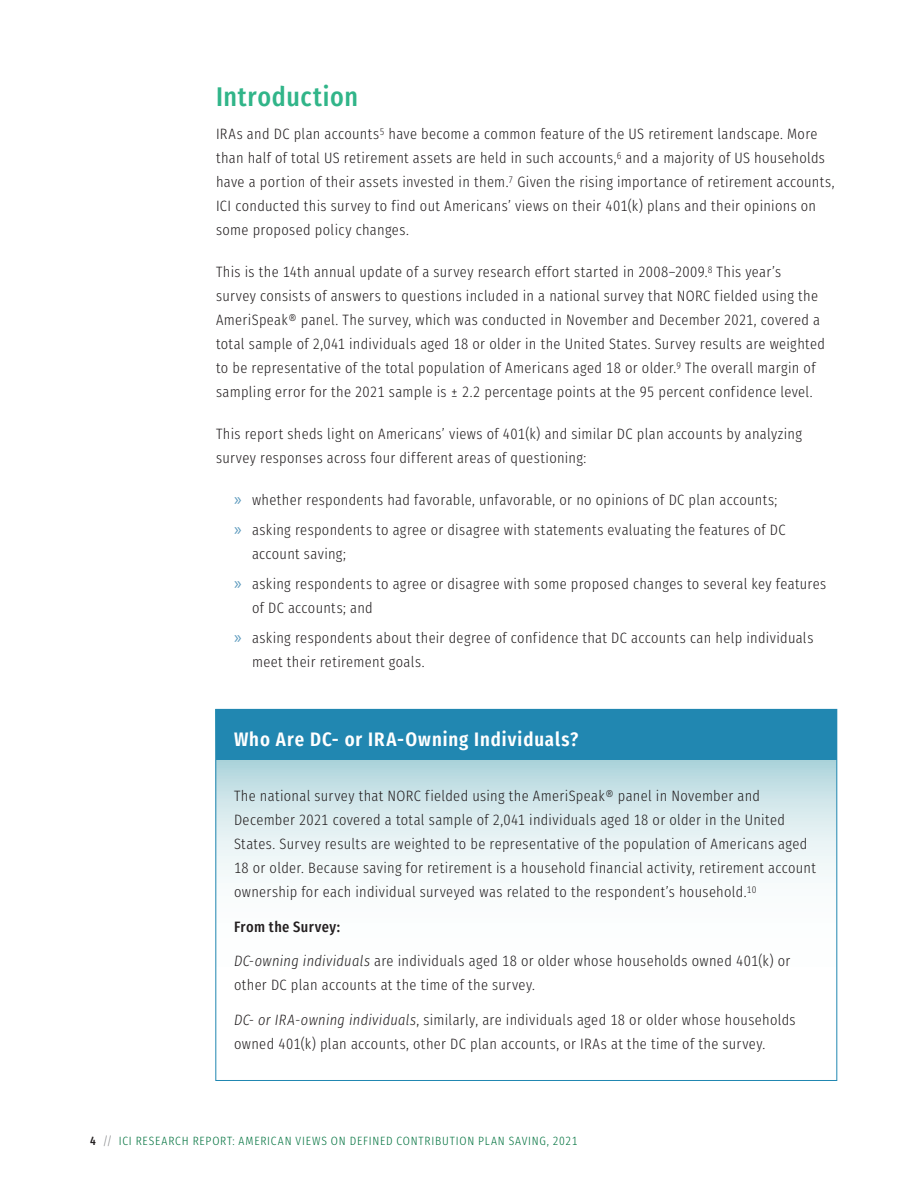
<style>
.page{position:relative;width:918px;height:1188px;background:#fff}
.page>*{position:absolute;margin:0;border:0;box-sizing:border-box;transform-origin:0 0}
.Heading_1{font:500 27px "Fira Sans Condensed";letter-spacing:.02em;color:#31b589}
.Box_-_Head{font:600 19.5px "Fira Sans Condensed";letter-spacing:.05em;color:#fff}
.Text{font:300 15px/24px "Fira Sans Condensed";letter-spacing:.025em;color:#231f20}
.Text-2{font:500 15px "Fira Sans Condensed";letter-spacing:.025em;color:#231f20}
.t1{font:300 12px "Fira Sans Condensed";letter-spacing:.065em;color:#00723e}
.s1{font-family:"Myriad Pro";font-weight:400;font-size:18px;color:#5b99bd}
.s2{font-style:italic}
.s3{font-weight:500;color:#231f20}
.s4{color:#808285}
</style>
<div class="page">
<svg style="left:218px;top:760px;width:617px;height:119px"></svg>
<div style="left:216px;top:710px;width:621px;height:50px;background:#2187b1"></div>
<p class="Heading_1" style="left:216px;top:72px;width:144px">Introduction</p>
<p class="Text" style="left:216px;top:120px;width:620px">IRAs and DC plan accounts<sup>5</sup> have become a common feature of the US retirement landscape. More than half of total US retirement assets are held in such accounts,<sup>6</sup> and a majority of US households have a portion of their assets invested in them.<sup>7</sup> Given the rising importance of retirement accounts, ICI conducted this survey to find out Americans’ views on their 401(k) plans and their opinions on some proposed policy changes.</p>
<p class="Text" style="left:216px;top:258px;width:611px">This is the 14th annual update of a survey research effort started in 2008–2009.<sup>8</sup> This year’s<br>survey consists of answers to questions included in a national survey that NORC fielded using the AmeriSpeak® panel. The survey, which was conducted in November and December 2021, covered a total sample of 2,041 individuals aged 18 or older in the United States. Survey results are weighted to be representative of the total population of Americans aged 18 or older.<sup>9</sup> The overall margin of sampling error for the 2021 sample is ± 2.2 percentage points at the 95 percent confidence level.</p>
<p class="Text" style="left:216px;top:420px;width:587px">This report sheds light on Americans’ views of 401(k) and similar DC plan accounts by analyzing survey responses across four different areas of questioning:</p>
<p class="Text" style="left:234px;top:486px;width:545px"><span class="s1">»</span> whether respondents had favorable, unfavorable, or no opinions of DC plan accounts;</p>
<p class="Text" style="left:252px;top:516px;width:535px;text-indent:-18px"><span class="s1">»</span> asking respondents to agree or disagree with statements evaluating the features of DC account saving;</p>
<p class="Text" style="left:252px;top:570px;width:576px;text-indent:-18px"><span class="s1">»</span> asking respondents to agree or disagree with some proposed changes to several key features of DC accounts; and</p>
<p class="Text" style="left:252px;top:624px;width:563px;text-indent:-18px"><span class="s1">»</span> asking respondents about their degree of confidence that DC accounts can help individuals meet their retirement goals.</p>
<p class="Box_-_Head" style="left:234px;top:721px;width:346px">Who Are DC- or IRA-Owning Individuals?</p>
<p class="Text" style="left:234px;top:782px;width:583px">The national survey that NORC fielded using the AmeriSpeak® panel in November and December 2021 covered a total sample of 2,041 individuals aged 18 or older in the United States. Survey results are weighted to be representative of the population of Americans aged 18 or older. Because saving for retirement is a household financial activity, retirement account ownership for each individual surveyed was related to the respondent’s household.<sup>10</sup></p>
<p class="Text-2" style="left:234px;top:913px;width:108px">From the Survey:</p>
<p class="Text" style="left:234px;top:947px;width:558px"><span class="s2">DC-owning individuals</span> are individuals aged 18 or older whose households owned 401(k) or other DC plan accounts at the time of the survey.</p>
<p class="Text" style="left:234px;top:1006px;width:563px"><span class="s2">DC- or IRA-owning individuals</span>, similarly, are individuals aged 18 or older whose households owned 401(k) plan accounts, other DC plan accounts, or IRAs at the time of the survey.</p>
<p class="t1" style="left:90px;top:1130px;width:489px"><span class="s3">4</span> <span class="s4">//</span> ICI RESEARCH REPORT: AMERICAN VIEWS ON DEFINED CONTRIBUTION PLAN SAVING, 2021</p>
</div>
